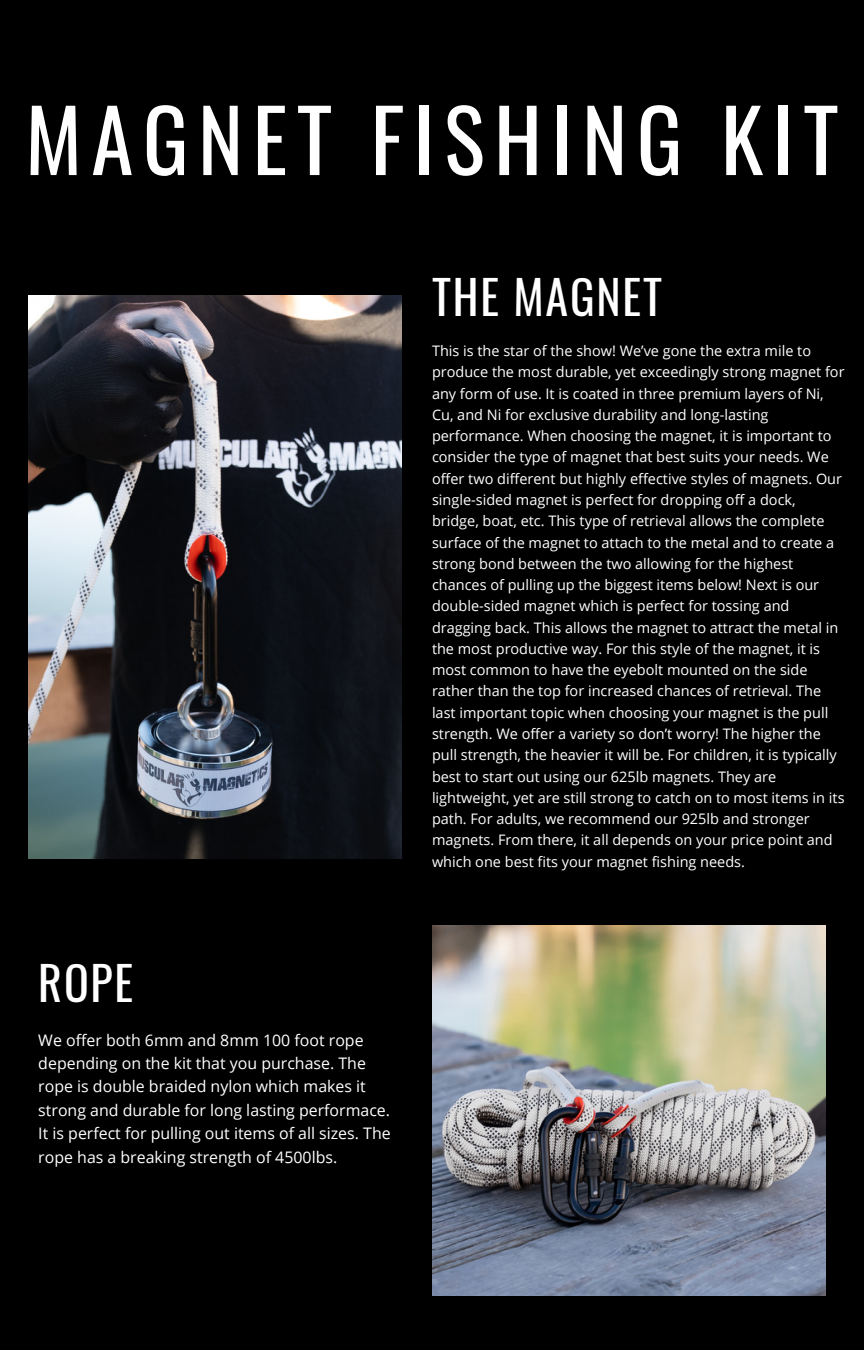
<style>
.page{position:relative;width:864px;height:1350px;background:#000}
.page>*{position:absolute;margin:0;border:0;box-sizing:border-box;transform-origin:0 0}
.t1{font:85.5px "Oswald";letter-spacing:.11em;color:#fff}
.t2{font:45.9px "Oswald";letter-spacing:.04em;color:#fff}
.t3{font:15.97px/23.4px "Open Sans";color:#fff}
.t4{font:14.4px/21.4px "Open Sans";color:#fff}
</style>
<div class="page">
<img style="left:29px;top:295px;width:373px;height:564px">
<img style="left:432px;top:926px;width:393px;height:369px">
<p class="t1" style="left:25px;top:73px;width:815px">MAGNET FISHING KIT</p>
<p class="t2" style="left:432px;top:261px;width:232px">THE MAGNET</p>
<p class="t2" style="left:38px;top:947px;width:96px">ROPE</p>
<p class="t3" style="left:38px;top:1028px;width:354px">We offer both 6mm and 8mm 100 foot rope depending on the kit that you purchase. The rope is double braided nylon which makes it strong and durable for long lasting performace.<br>It is perfect for pulling out items of all sizes. The rope has a breaking strength of 4500lbs.</p>
<p class="t4" style="left:432px;top:340px;width:414px">This is the star of the show! We’ve gone the extra mile to produce the most durable, yet exceedingly strong magnet for any form of use. It is coated in three premium layers of Ni, Cu, and Ni for exclusive durability and long-lasting performance. When choosing the magnet, it is important to consider the type of magnet that best suits your needs. We offer two different but highly effective styles of magnets. Our single-sided magnet is perfect for dropping off a dock, bridge, boat, etc. This type of retrieval allows the complete surface of the magnet to attach to the metal and to create a strong bond between the two allowing for the highest chances of pulling up the biggest items below! Next is our double-sided magnet which is perfect for tossing and dragging back. This allows the magnet to attract the metal in the most productive way. For this style of the magnet, it is most common to have the eyebolt mounted on the side rather than the top for increased chances of retrieval. The last important topic when choosing your magnet is the pull strength. We offer a variety so don’t worry! The higher the pull strength, the heavier it will be. For children, it is typically best to start out using our 625lb magnets. They are lightweight, yet are still strong to catch on to most items in its path. For adults, we recommend our 925lb and stronger magnets. From there, it all depends on your price point and which one best fits your magnet fishing needs.</p>
</div>
